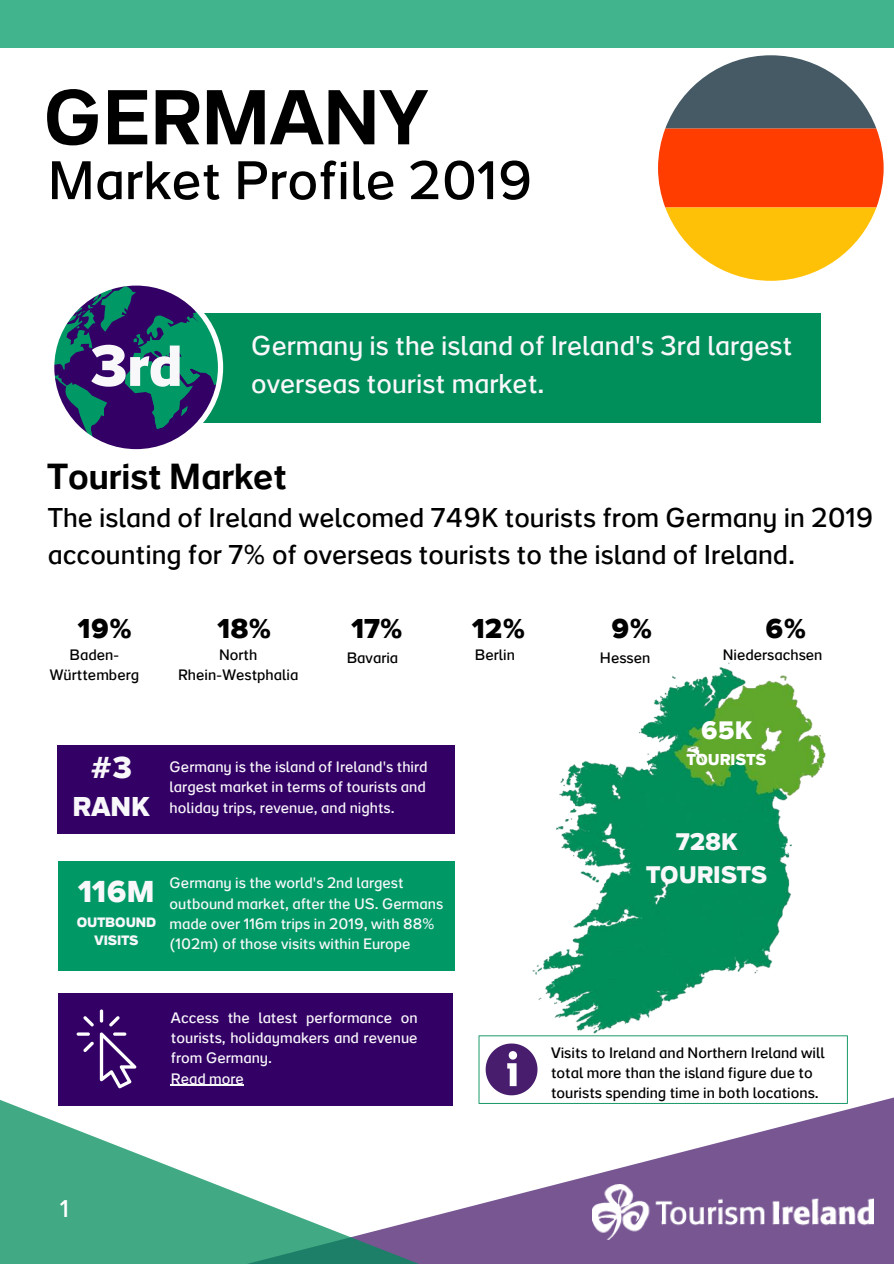
<style>
.page{position:relative;width:894px;height:1264px;background:#fff}
.page>*{position:absolute;margin:0;border:0;box-sizing:border-box;transform-origin:0 0}
.t1{font:77.4px "IOI";color:#000}
.t2{font:700 57.6px "IOI";color:#f8f7fa}
.t3{font:300 54px "IOI";color:#000}
.t4{font:36px "IOI";color:#000}
.t5{font:700 30px "IOI";color:#f8f7fa}
.t6{font:300 27px/37px "IOI";color:#000}
.t7{font:300 27px/37.7px "IOI";color:#f8f7fa}
.t8{font:700 27px "IOI";color:#000}
.t9{font:700 27px "IOI";color:#f8f7fa}
.t10{font:700 25.05px "IOI";color:#fff}
.t11{font:300 24px "IOI";color:#fff}
.t12{font:700 23.85px "IOI";color:#f8f7fa}
.t13{font:700 15.6px "IOI";color:#fff}
.t14{font:300 15px/20.2px "IOI";color:#f8f7fa}
.t15{font:300 15px/20.2px "IOI";color:#000}
.t16{font:700 13.5px/18px "IOI";color:#f8f7fa;text-align:center}
</style>
<div class="page">
<svg style="left:178px;top:745px;width:715px;height:518px"></svg>
<svg style="left:0;top:1073px;width:678px;height:190px"></svg>
<div style="left:0;top:0;width:893px;height:48px;background:#41b38d"></div>
<div style="left:58px;top:744px;width:396px;height:89px;background:#306"></div>
<div style="left:58px;top:861px;width:397px;height:109px;background:#096"></div>
<div style="left:169px;top:313px;width:651px;height:109px;background:#008e5a"></div>
<div style="left:58px;top:993px;width:394px;height:112px;background:#306"></div>
<img style="left:592px;top:1184px;width:280px;height:55px">
<svg style="left:478px;top:1035px;width:369px;height:68px"></svg>
<svg style="left:54px;top:285px;width:169px;height:165px"></svg>
<svg style="left:100px;top:1009px;width:3px;height:13px"></svg>
<svg style="left:77px;top:1032px;width:13px;height:3px"></svg>
<svg style="left:100px;top:1032px;width:36px;height:56px"></svg>
<svg style="left:83px;top:1016px;width:11px;height:10px"></svg>
<svg style="left:83px;top:1041px;width:11px;height:10px"></svg>
<svg style="left:109px;top:1016px;width:11px;height:10px"></svg>
<img style="left:495px;top:662px;width:352px;height:387px">
<svg style="left:718px;top:705px;width:38px;height:39px"></svg>
<svg style="left:658px;top:55px;width:225px;height:225px"></svg>
<hr style="left:171px;top:1084px;width:73px;height:1px;background:#f8f7fa">
<p class="t1" style="left:44px;top:86px;width:385px">GERMANY</p>
<p class="t3" style="left:48px;top:159px;width:486px">Market Profile 2019</p>
<p class="t2" style="left:90px;top:343px;width:94px">3rd</p>
<p class="t7" style="left:251px;top:329px;width:542px">Germany is the island of Ireland's 3rd largest overseas tourist market.</p>
<p class="t4" style="left:48px;top:462px;width:241px">Tourist Market</p>
<p class="t6" style="left:48px;top:501px;width:826px">The island of Ireland welcomed 749K tourists from Germany in 2019 accounting for 7% of overseas tourists to the island of Ireland.</p>
<p class="t8" style="left:78px;top:618px;width:55px">19%</p>
<p class="t8" style="left:218px;top:618px;width:55px">18%</p>
<p class="t8" style="left:352px;top:618px;width:52px">17%</p>
<p class="t8" style="left:472px;top:618px;width:55px">12%</p>
<p class="t8" style="left:611px;top:618px;width:43px">9%</p>
<p class="t8" style="left:764px;top:618px;width:43px">6%</p>
<p class="t15" style="left:50px;top:645px;width:91px;text-align:center">Baden-<br>Württemberg</p>
<p class="t15" style="left:219px;top:645px;width:40px">North</p>
<p class="t15" style="left:347px;top:649px;width:53px">Bavaria</p>
<p class="t15" style="left:475px;top:645px;width:41px">Berlin</p>
<p class="t15" style="left:599px;top:649px;width:52px">Hessen</p>
<p class="t15" style="left:722px;top:645px;width:101px">Niedersachsen</p>
<p class="t15" style="left:178px;top:666px;width:122px">Rhein-Westphalia</p>
<p class="t5" style="left:90px;top:755px;width:43px">#3</p>
<p class="t9" style="left:73px;top:795px;width:78px">RANK</p>
<p class="t14" style="left:169px;top:758px;width:259px">Germany is the island of Ireland's third largest market in terms of tourists and holiday trips, revenue, and nights.</p>
<p class="t5" style="left:79px;top:879px;width:77px">116M</p>
<p class="t16" style="left:77px;top:915px;width:81px">OUTBOUND<br>VISITS</p>
<p class="t14" style="left:169px;top:874px;width:275px">Germany is the world's 2nd largest outbound market, after the US. Germans made over 116m trips in 2019, with 88% (102m) of those visits within Europe</p>
<p class="t14" style="left:171px;top:1008px;width:248px;text-align:justify">Access the latest performance on tourists, holidaymakers and revenue from Germany.</p>
<p class="t14" style="left:171px;top:1069px;width:74px">Read more</p>
<p class="t11" style="left:60px;top:1199px;width:10px">1</p>
<p class="t10" style="left:700px;top:720px;width:52px">65K</p>
<p class="t13" style="left:686px;top:753px;width:81px">TOURISTS</p>
<p class="t12" style="left:676px;top:832px;width:63px">728K</p>
<p class="t12" style="left:646px;top:865px;width:122px">TOURISTS</p>
<p class="t15" style="left:551px;top:1044px;width:275px">Visits to Ireland and Northern Ireland will total more than the island figure due to tourists spending time in both locations.</p>
</div>
